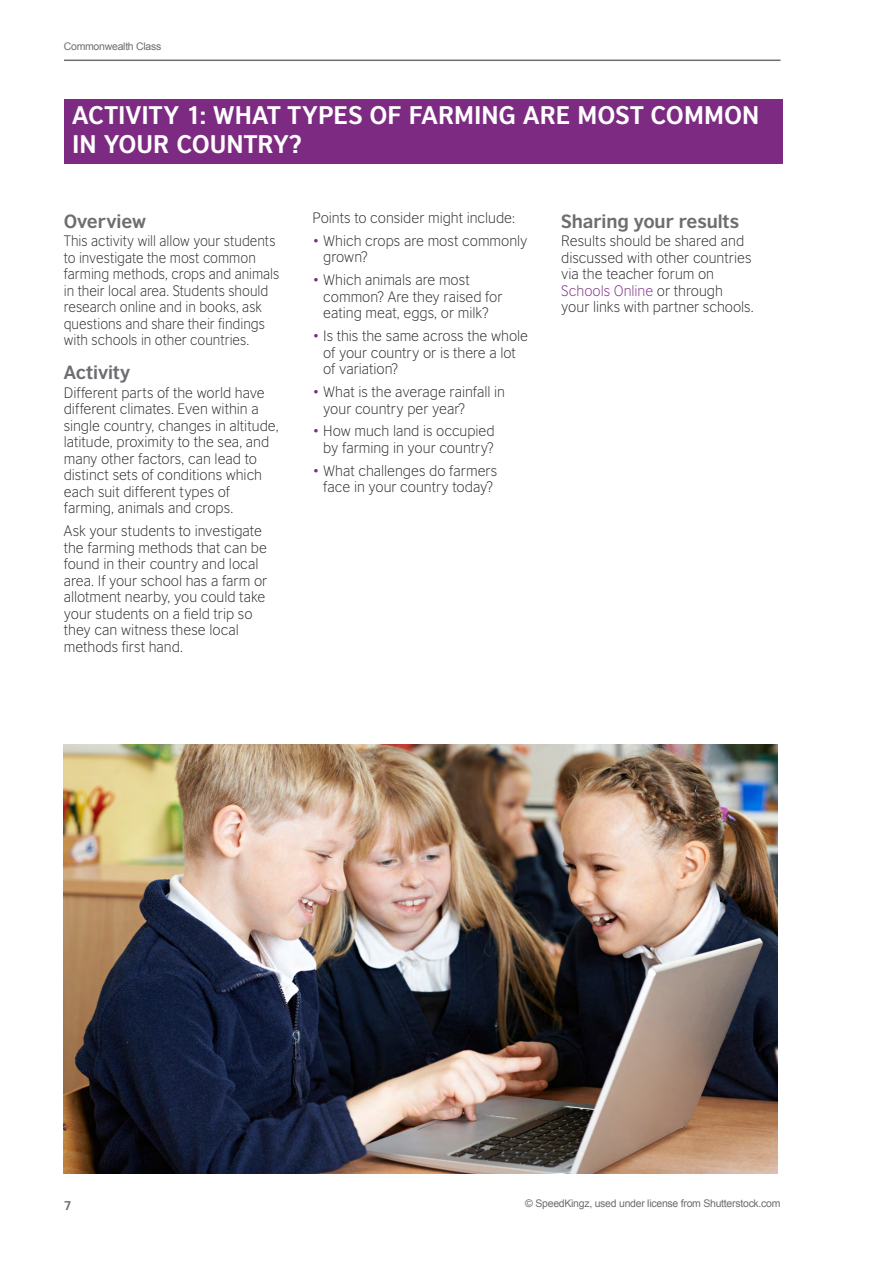
<style>
.page{position:relative;width:893px;height:1263px;background:#fff}
.page>*{position:absolute;margin:0;border:0;box-sizing:border-box;transform-origin:0 0}
.t1{font:700 24px/28.8px "British Council Sans";color:#fff}
.t2{font:700 18px "British Council Sans";letter-spacing:-.005em;color:#6d6e71}
.t3{font:300 14.25px/16.5px "British Council Sans";color:#292829}
.t4{font:300 14.25px/16.5px "British Council Sans";color:#292829;scale:.96 1}
.t5{font:700 12px "British Council Sans";color:#6d6e71}
.t6{font:10.5px "Arial";letter-spacing:-.025em;color:#6d6e71}
.s1{color:#7d2b82}
</style>
<div class="page">
<div style="left:64px;top:99px;width:719px;height:65px;background:#7d2b82"></div>
<hr style="left:64px;top:60px;width:716px;height:1px;background:#6d6e71">
<img style="left:64px;top:744px;width:713px;height:430px">
<p class="t6" style="left:64px;top:40px;width:99px">Commonwealth Class</p>
<h1 class="t1" style="left:72px;top:100px;width:688px">ACTIVITY 1: WHAT TYPES OF FARMING ARE MOST COMMON<br>IN YOUR COUNTRY?</h1>
<p class="t2" style="left:64px;top:209px;width:84px">Overview</p>
<p class="t4" style="left:64px;top:232px;width:226px">This activity will allow your students to investigate the most common farming methods, crops and animals in their local area. Students should research online and in books, ask questions and share their findings with schools in other countries.</p>
<p class="t2" style="left:64px;top:361px;width:68px">Activity</p>
<p class="t3" style="left:64px;top:384px;width:216px">Different parts of the world have different climates. Even within a single country, changes in altitude, latitude, proximity to the sea, and many other factors, can lead to distinct sets of conditions which each suit different types of farming, animals and crops.</p>
<p class="t3" style="left:64px;top:522px;width:205px">Ask your students to investigate the farming methods that can be found in their country and local area. If your school has a farm or allotment nearby, you could take your students on a field trip so they can witness these local methods first hand.</p>
<p class="t3" style="left:313px;top:209px;width:204px">Points to consider might include:</p>
<p class="t3" style="left:323px;top:232px;width:206px;text-indent:-11px"><span class="s1">•</span> Which crops are most commonly grown?</p>
<p class="t3" style="left:323px;top:272px;width:181px;text-indent:-11px"><span class="s1">•</span> Which animals are most common? Are they raised for eating meat, eggs, or milk?</p>
<p class="t3" style="left:323px;top:327px;width:206px;text-indent:-11px"><span class="s1">•</span> Is this the same across the whole of your country or is there a lot of variation?</p>
<p class="t3" style="left:323px;top:383px;width:183px;text-indent:-11px"><span class="s1">•</span> What is the average rainfall in your country per year?</p>
<p class="t3" style="left:313px;top:423px;width:184px;text-align:right"><span class="s1">•</span> How much land is occupied by farming in your country?</p>
<p class="t3" style="left:313px;top:462px;width:186px;text-align:center"><span class="s1">•</span> What challenges do farmers face in your country today?</p>
<p class="t2" style="left:561px;top:209px;width:179px">Sharing your results</p>
<p class="t3" style="left:561px;top:232px;width:194px">Results should be shared and discussed with other countries via the teacher forum on<br><span class="s1">Schools Online</span> or through your links with partner schools.</p>
<p class="t5" style="left:64px;top:1197px;width:9px">7</p>
<p class="t6" style="left:525px;top:1197px;width:257px">© SpeedKingz, used under license from Shutterstock.com</p>
</div>
